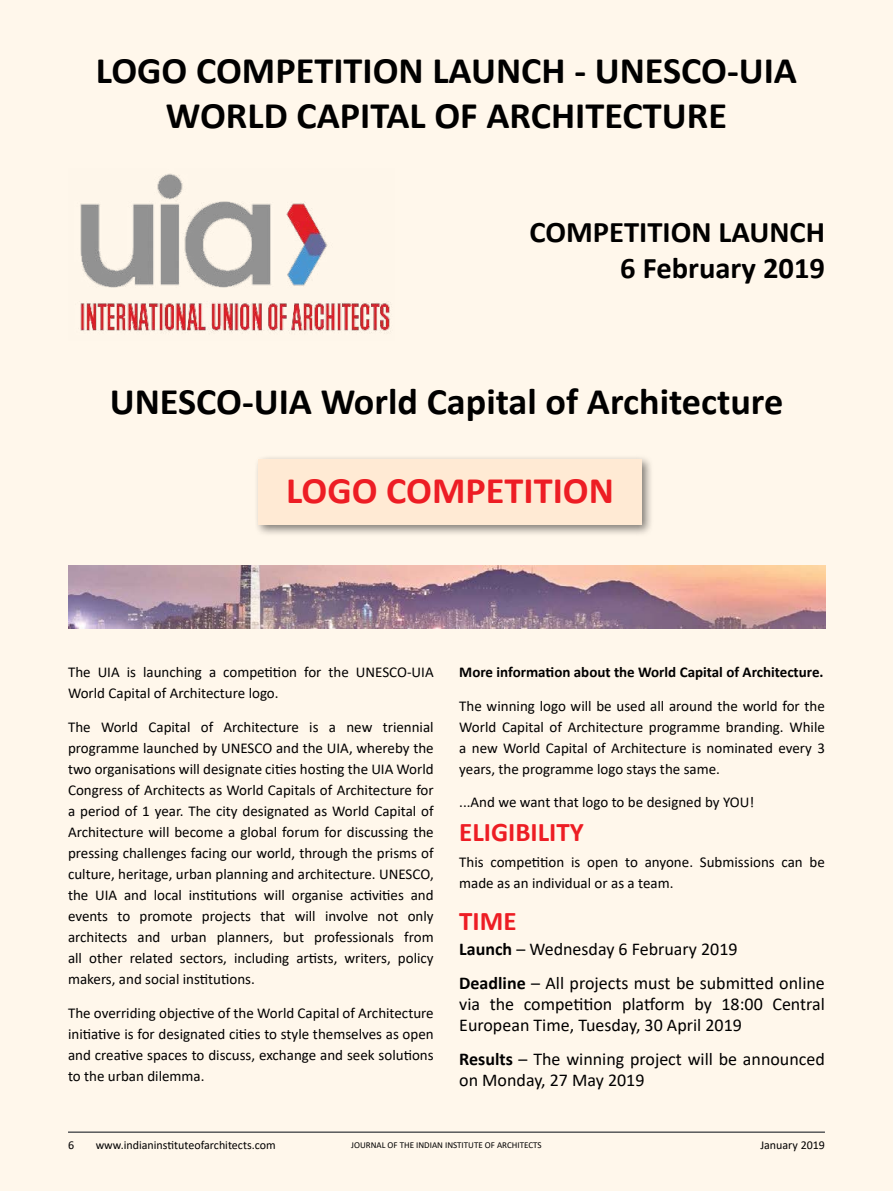
<style>
.page{position:relative;width:893px;height:1191px;background:#fff7eb}
.page>*{position:absolute;margin:0;border:0;box-sizing:border-box;transform-origin:0 0}
.t1{font:700 37.5px/45px "Calibri";color:#000;text-align:center}
.t2{font:700 37.5px "Calibri";color:#ed1d24}
.t3{font:700 30px/36px "Calibri";color:#000;text-align:right}
.t4{font:700 27px "Calibri";color:#ed1d24}
.t5{font:18px/21px "Calibri";color:#000}
.t6{font:15px/21px "Calibri";color:#000;text-align:justify}
.t7{font:700 15px "Calibri";color:#000}
.t8{font:12px "Calibri";color:#000}
.t9{font:9px "Calibri";color:#000}
.s1{font-weight:700}
</style>
<div class="page">
<hr style="left:68px;top:1131px;width:757px;height:2px;background:#58595b">
<img style="left:80px;top:173px;width:311px;height:160px">
<div style="left:254px;top:454px;width:400px;height:83px;background:#000;opacity:.5"></div>
<div style="left:259px;top:459px;width:382px;height:65px;background:#ffead4"></div>
<img style="left:68px;top:565px;width:757px;height:63px">
<h1 class="t1" style="left:96px;top:48px;width:703px">LOGO COMPETITION LAUNCH - UNESCO-UIA<br>WORLD CAPITAL OF ARCHITECTURE</h1>
<h2 class="t3" style="left:529px;top:214px;width:297px">COMPETITION LAUNCH<br>6 February 2019</h2>
<h1 class="t1" style="left:110px;top:378px;width:675px">UNESCO-UIA World Capital of Architecture</h1>
<h1 class="t2" style="left:286px;top:464px;width:329px">LOGO COMPETITION</h1>
<p class="t6" style="left:68px;top:661px;width:367px">The UIA is launching a competition for the UNESCO-UIA<br>World Capital of Architecture logo.</p>
<p class="t6" style="left:68px;top:716px;width:367px">The World Capital of Architecture is a new triennial programme launched by UNESCO and the UIA, whereby the two organisations will designate cities hosting the UIA World Congress of Architects as World Capitals of Architecture for a period of 1 year. The city designated as World Capital of Architecture will become a global forum for discussing the pressing challenges facing our world, through the prisms of culture, heritage, urban planning and architecture. UNESCO, the UIA and local institutions will organise activities and events to promote projects that will involve not only architects and urban planners, but professionals from all other related sectors, including artists, writers, policy makers, and social institutions.</p>
<p class="t6" style="left:68px;top:1001px;width:367px">The overriding objective of the World Capital of Architecture initiative is for designated cities to style themselves as open and creative spaces to discuss, exchange and seek solutions to the urban dilemma.</p>
<p class="t7" style="left:459px;top:661px;width:366px">More information about the World Capital of Architecture.</p>
<p class="t6" style="left:459px;top:695px;width:367px">The winning logo will be used all around the world for the World Capital of Architecture programme branding. While a new World Capital of Architecture is nominated every 3 years, the programme logo stays the same.</p>
<p class="t6" style="left:459px;top:791px;width:297px">...And we want that logo to be designed by YOU!</p>
<h3 class="t4" style="left:459px;top:813px;width:126px">ELIGIBILITY</h3>
<p class="t6" style="left:459px;top:850px;width:367px">This competition is open to anyone. Submissions can be made as an individual or as a team.</p>
<h3 class="t4" style="left:459px;top:901px;width:59px">TIME</h3>
<p class="t5" style="left:459px;top:931px;width:367px;line-height:33.8px"><span class="s1">Launch</span> – Wednesday 6 February 2019<br><span class="s1">Deadline</span> – All projects must be submitted online</p>
<p class="t5" style="left:459px;top:993px;width:367px">via the competition platform by 18:00 Central<br>European Time, Tuesday, 30 April 2019</p>
<p class="t5" style="left:459px;top:1047px;width:367px"><span class="s1">Results</span> – The winning project will be announced on Monday, 27 May 2019</p>
<p class="t8" style="left:68px;top:1136px;width:8px">6</p>
<p class="t8" style="left:96px;top:1136px;width:181px">www.indianinstituteofarchitects.com</p>
<p class="t9" style="left:351px;top:1139px;width:192px">JOURNAL OF THE INDIAN INSTITUTE OF ARCHITECTS</p>
<p class="t8" style="left:760px;top:1136px;width:66px">January 2019</p>
</div>
